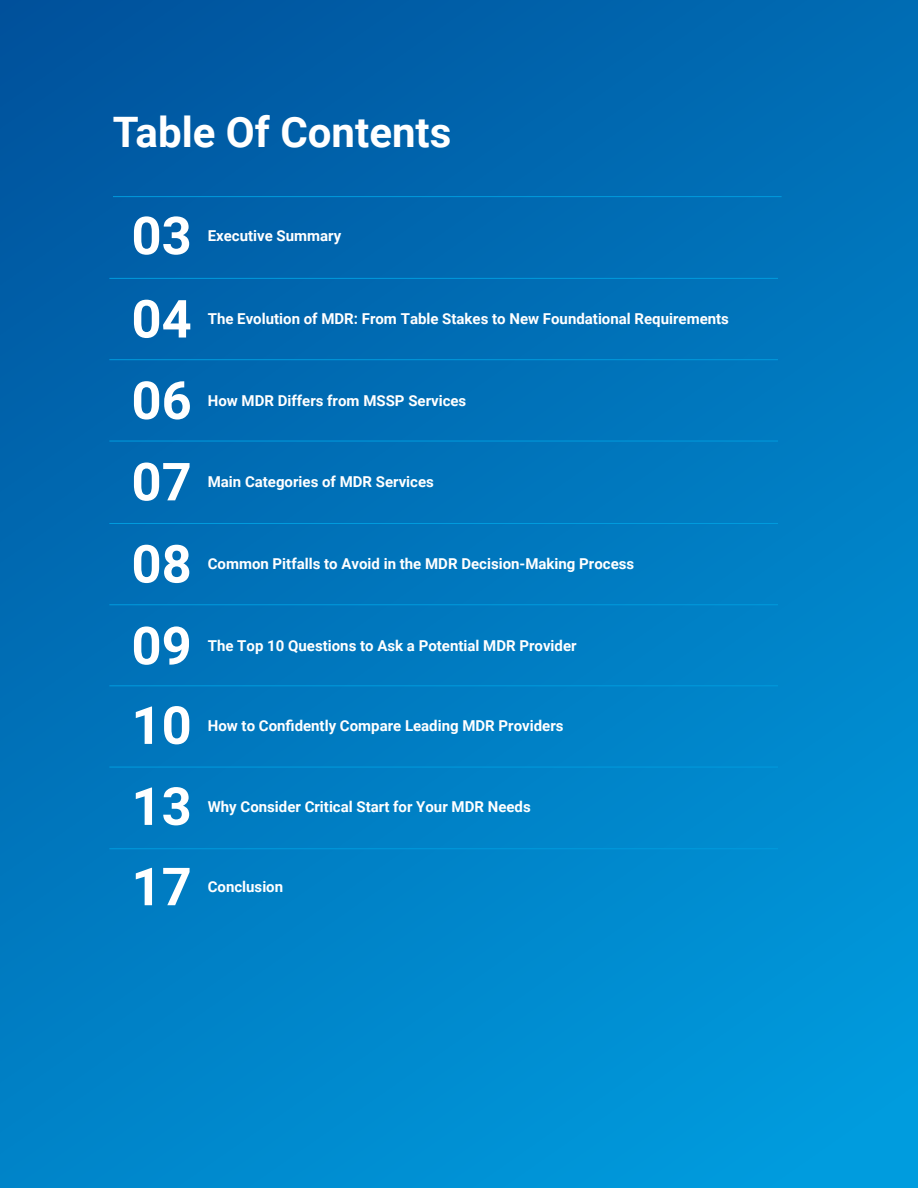
<style>
.page{position:relative;width:918px;height:1188px;background:#fff}
.page>*{position:absolute;margin:0;border:0;box-sizing:border-box;transform-origin:0 0}
.t1{font:700 52.5px/80.4px "Roboto";color:#fff}
.t2{font:700 42px "Roboto";color:#fff}
.t3{font:700 15px "Roboto";color:#fff}
</style>
<div class="page">
<div style="left:0;top:0;width:918px;height:1188px;background:linear-gradient(to bottom,#005ea7,#0092d5)"></div>
<hr style="left:113px;top:196px;width:669px;height:1px;background:#009cde">
<hr style="left:109px;top:278px;width:669px;height:1px;background:#009cde">
<hr style="left:109px;top:604px;width:669px;height:1px;background:#009cde">
<hr style="left:109px;top:685px;width:669px;height:1px;background:#009cde">
<hr style="left:109px;top:441px;width:669px;height:1px;background:#009cde">
<hr style="left:109px;top:359px;width:669px;height:1px;background:#009cde">
<hr style="left:109px;top:523px;width:669px;height:1px;background:#009cde">
<hr style="left:109px;top:767px;width:669px;height:1px;background:#009cde">
<hr style="left:109px;top:848px;width:669px;height:1px;background:#009cde">
<h2 class="t2" style="left:113px;top:103px;width:340px">Table Of Contents</h2>
<h1 class="t1" style="left:132px;top:193px;width:62px">03</h1>
<p class="t3" style="left:208px;top:225px;width:135px">Executive Summary</p>
<h1 class="t1" style="left:132px;top:277px;width:62px">04</h1>
<h1 class="t1" style="left:132px;top:358px;width:62px">06</h1>
<h1 class="t1" style="left:132px;top:440px;width:62px">07</h1>
<h1 class="t1" style="left:132px;top:522px;width:62px">08</h1>
<h1 class="t1" style="left:132px;top:604px;width:62px">09</h1>
<h1 class="t1" style="left:132px;top:683px;width:62px">10</h1>
<h1 class="t1" style="left:132px;top:764px;width:62px">13<br>17</h1>
<p class="t3" style="left:208px;top:308px;width:523px">The Evolution of MDR: From Table Stakes to New Foundational Requirements</p>
<p class="t3" style="left:208px;top:390px;width:260px">How MDR Differs from MSSP Services</p>
<p class="t3" style="left:208px;top:471px;width:228px">Main Categories of MDR Services</p>
<p class="t3" style="left:208px;top:553px;width:428px">Common Pitfalls to Avoid in the MDR Decision-Making Process</p>
<p class="t3" style="left:208px;top:635px;width:370px">The Top 10 Questions to Ask a Potential MDR Provider</p>
<p class="t3" style="left:208px;top:715px;width:357px">How to Confidently Compare Leading MDR Providers</p>
<p class="t3" style="left:208px;top:796px;width:324px">Why Consider Critical Start for Your MDR Needs</p>
<p class="t3" style="left:208px;top:876px;width:77px">Conclusion</p>
</div>
